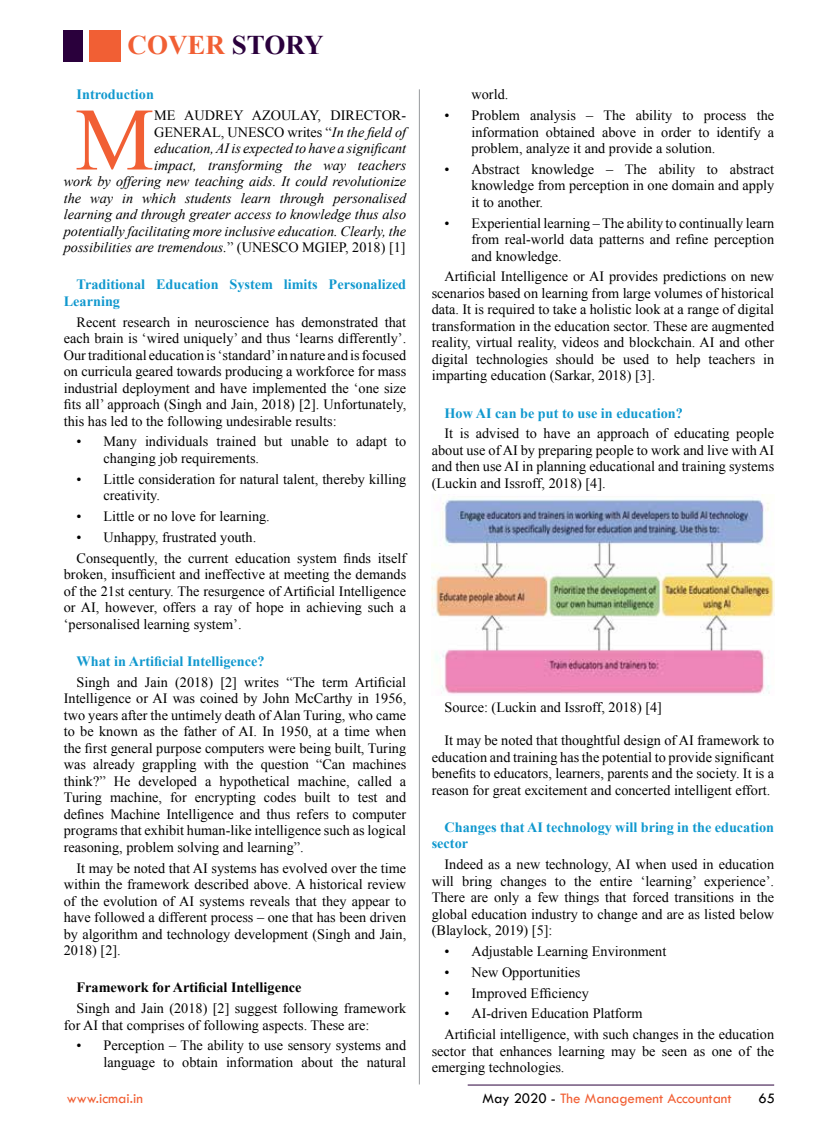
<style>
.page{position:relative;width:838px;height:1136px;background:#fff}
.page>*{position:absolute;margin:0;border:0;box-sizing:border-box;transform-origin:0 0}
.t1{font:88.95px "Times New Roman";color:#f15f34}
.t2{font:700 27px "Times New Roman";color:#f15f34}
.t3{font:15px "Tw Cen";color:#f15f34}
.t4{font:15px "Tw Cen";color:#000}
.t5{font:14.25px/16.5px "Times New Roman";color:#000;text-align:justify}
.t6{font:italic 14.25px/16.5px "Times New Roman";color:#000;text-align:right}
.t7{font:700 14.25px/16.5px "Times New Roman";color:#1098ce}
.t8{font:700 14.25px "Times New Roman";color:#000}
.s1{color:#2a003c}
.s2{font-style:normal}
.s3{color:#000}
</style>
<div class="page">
<hr style="left:468px;top:1084px;width:306px;height:1px;background:#2a003c">
<div style="left:64px;top:30px;width:19px;height:32px;background:#2a003c"></div>
<div style="left:89px;top:30px;width:32px;height:32px;background:#f15f34"></div>
<hr style="left:419px;top:89px;width:1px;height:995px;background:#97999c">
<img style="left:432px;top:494px;width:342px;height:200px">
<h2 class="t2" style="left:128px;top:27px;width:197px">COVER <span class="s1">STORY</span></h2>
<p class="t7" style="left:77px;top:86px;width:79px">Introduction</p>
<h1 class="t1" style="left:75px;top:80px;width:81px">M</h1>
<p class="t6" style="left:64px;top:107px;width:344px"><span class="s2">ME AUDREY AZOULAY, DIRECTOR-<br>GENERAL, UNESCO writes “</span>In the field of<br>education, AI is expected to have a significant<br>impact, transforming the way teachers<br>work by offering new teaching aids. It could revolutionize the way in which students learn through personalised learning and through greater access to knowledge thus also potentially facilitating more inclusive education. Clearly, the possibilities are tremendous.<span class="s2">” (UNESCO MGIEP, 2018) [1]</span></p>
<p class="t7" style="left:64px;top:276px;width:344px;text-indent:13px">Traditional Education System limits Personalized<br>Learning</p>
<p class="t5" style="left:64px;top:313px;width:344px;text-indent:13px">Recent research in neuroscience has demonstrated that each brain is ‘wired uniquely’ and thus ‘learns differently’.<br>Our traditional education is ‘standard’ in nature and is focused on curricula geared towards producing a workforce for mass industrial deployment and have implemented the ‘one size fits all’ approach (Singh and Jain, 2018) [2]. Unfortunately, this has led to the following undesirable results:</p>
<p class="t5" style="left:104px;top:433px;width:304px;text-indent:-27px">• Many individuals trained but unable to adapt to changing job requirements.</p>
<p class="t5" style="left:104px;top:470px;width:304px;text-indent:-27px">• Little consideration for natural talent, thereby killing creativity.</p>
<p class="t5" style="left:77px;top:507px;width:195px">• Little or no love for learning.</p>
<p class="t5" style="left:77px;top:526px;width:331px;line-height:20.7px">• Unhappy, frustrated youth.<br>Consequently, the current education system finds itself</p>
<p class="t5" style="left:64px;top:565px;width:344px">broken, insufficient and ineffective at meeting the demands of the 21st century. The resurgence of Artificial Intelligence or AI, however, offers a ray of hope in achieving such a ‘personalised learning system’.</p>
<p class="t7" style="left:77px;top:652px;width:190px">What in Artificial Intelligence?</p>
<p class="t5" style="left:64px;top:673px;width:344px;text-indent:13px">Singh and Jain (2018) [2] writes “The term Artificial Intelligence or AI was coined by John McCarthy in 1956, two years after the untimely death of Alan Turing, who came to be known as the father of AI. In 1950, at a time when the first general purpose computers were being built, Turing was already grappling with the question “Can machines think?” He developed a hypothetical machine, called a Turing machine, for encrypting codes built to test and defines Machine Intelligence and thus refers to computer programs that exhibit human-like intelligence such as logical reasoning, problem solving and learning”.</p>
<p class="t5" style="left:64px;top:859px;width:344px;text-indent:13px">It may be noted that AI systems has evolved over the time within the framework described above. A historical review of the evolution of AI systems reveals that they appear to have followed a different process – one that has been driven by algorithm and technology development (Singh and Jain, 2018) [2].</p>
<p class="t8" style="left:77px;top:977px;width:226px">Framework for Artificial Intelligence</p>
<p class="t5" style="left:64px;top:999px;width:344px;text-indent:13px">Singh and Jain (2018) [2] suggest following framework for AI that comprises of following aspects. These are:</p>
<p class="t5" style="left:77px;top:1036px;width:331px;text-align:right">• Perception – The ability to use sensory systems and language to obtain information about the natural</p>
<p class="t5" style="left:471px;top:86px;width:38px">world.</p>
<p class="t5" style="left:471px;top:107px;width:304px;text-indent:-27px">• Problem analysis – The ability to process the information obtained above in order to identify a problem, analyze it and provide a solution.</p>
<p class="t5" style="left:471px;top:160px;width:304px;text-indent:-27px">• Abstract knowledge – The ability to abstract knowledge from perception in one domain and apply it to another.</p>
<p class="t5" style="left:471px;top:214px;width:304px;text-indent:-27px">• Experiential learning – The ability to continually learn from real-world data patterns and refine perception and knowledge.</p>
<p class="t5" style="left:432px;top:268px;width:344px;text-indent:13px">Artificial Intelligence or AI provides predictions on new scenarios based on learning from large volumes of historical data. It is required to take a holistic look at a range of digital transformation in the education sector. These are augmented reality, virtual reality, videos and blockchain. AI and other digital technologies should be used to help teachers in imparting education (Sarkar, 2018) [3].</p>
<p class="t7" style="left:444px;top:404px;width:240px">How AI can be put to use in education?</p>
<p class="t5" style="left:432px;top:425px;width:344px;text-indent:13px">It is advised to have an approach of educating people about use of AI by preparing people to work and live with AI and then use AI in planning educational and training systems (Luckin and Issroff, 2018) [4].</p>
<p class="t5" style="left:444px;top:698px;width:219px">Source: (Luckin and Issroff, 2018) [4]</p>
<p class="t5" style="left:432px;top:731px;width:344px;text-indent:13px">It may be noted that thoughtful design of AI framework to education and training has the potential to provide significant benefits to educators, learners, parents and the society. It is a reason for great excitement and concerted intelligent effort.</p>
<p class="t7" style="left:432px;top:818px;width:344px;text-indent:13px">Changes that AI technology will bring in the education sector</p>
<p class="t5" style="left:432px;top:855px;width:344px;text-indent:13px">Indeed as a new technology, AI when used in education will bring changes to the entire ‘learning’ experience’.<br>There are only a few things that forced transitions in the global education industry to change and are as listed below (Blaylock, 2019) [5]:</p>
<p class="t5" style="left:444px;top:942px;width:223px">• Adjustable Learning Environment</p>
<p class="t5" style="left:444px;top:963px;width:137px">• New Opportunities</p>
<p class="t5" style="left:444px;top:984px;width:146px">• Improved Efficiency</p>
<p class="t5" style="left:444px;top:1002px;width:331px;line-height:20.7px">• AI-driven Education Platform<br>Artificial intelligence, with such changes in the education</p>
<p class="t5" style="left:432px;top:1042px;width:344px">sector that enhances learning may be seen as one of the emerging technologies.</p>
<p class="t3" style="left:67px;top:1088px;width:78px">www.icmai.in</p>
<p class="t3" style="left:482px;top:1088px;width:251px"><span class="s3">May 2020 -</span> The Management Accountant</p>
<p class="t4" style="left:758px;top:1088px;width:18px">65</p>
</div>
